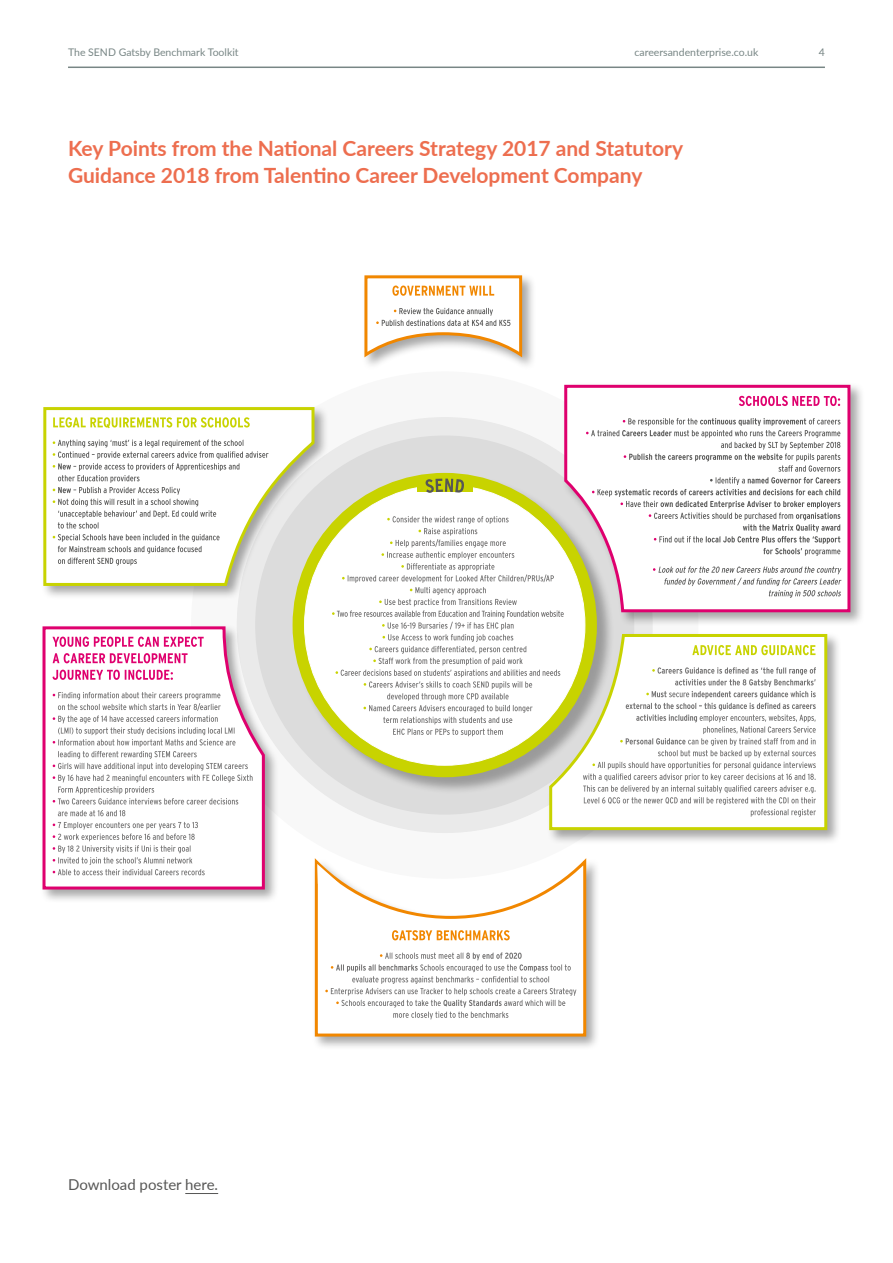
<style>
.page{position:relative;width:893px;height:1263px;background:#fff}
.page>*{position:absolute;margin:0;border:0;box-sizing:border-box;transform-origin:0 0}
.t1{font:700 21px/27px "Lato";color:#ed6e4f}
.t2{font:15px "Lato";color:#575756}
.t3{font:10.5px "Lato";color:#788685}
</style>
<div class="page">
<svg style="left:191px;top:371px;width:507px;height:508px"></svg>
<div style="left:41px;top:404px;width:288px;height:196px;background:#000;opacity:.35"></div>
<svg style="left:42px;top:406px;width:275px;height:181px"></svg>
<div style="left:255px;top:435px;width:379px;height:380px;background:#dcdcdc;border-radius:50%"></div>
<div style="left:562px;top:382px;width:303px;height:245px;background:#000;opacity:.35"></div>
<svg style="left:563px;top:383px;width:289px;height:231px"></svg>
<div style="left:293px;top:473px;width:321px;height:321px;background:#000;opacity:.3"></div>
<div style="left:293px;top:473px;width:304px;height:304px;border:45px solid #c8d300;border-radius:50%"></div>
<svg style="left:653px;top:566px;width:188px;height:32px"></svg>
<svg style="left:586px;top:418px;width:254px;height:138px"></svg>
<svg style="left:739px;top:396px;width:101px;height:10px"></svg>
<div style="left:362px;top:273px;width:174px;height:98px;background:#000;opacity:.35"></div>
<div style="left:305px;top:485px;width:280px;height:280px;background:#fff;border-radius:50%"></div>
<svg style="left:332px;top:516px;width:232px;height:220px"></svg>
<div style="left:417px;top:479px;width:56px;height:13px;background:#c8d300"></div>
<svg style="left:363px;top:274px;width:162px;height:86px"></svg>
<svg style="left:53px;top:440px;width:215px;height:125px"></svg>
<svg style="left:53px;top:417px;width:197px;height:11px"></svg>
<div style="left:40px;top:624px;width:239px;height:280px;background:#000;opacity:.35"></div>
<svg style="left:41px;top:625px;width:226px;height:266px"></svg>
<svg style="left:53px;top:822px;width:152px;height:53px"></svg>
<svg style="left:58px;top:810px;width:67px;height:6px"></svg>
<svg style="left:53px;top:692px;width:200px;height:112px"></svg>
<svg style="left:52px;top:670px;width:121px;height:10px"></svg>
<svg style="left:53px;top:653px;width:135px;height:10px"></svg>
<svg style="left:52px;top:637px;width:152px;height:10px"></svg>
<div style="left:312px;top:857px;width:289px;height:194px;background:#000;opacity:.35"></div>
<svg style="left:312px;top:854px;width:276px;height:184px"></svg>
<svg style="left:325px;top:952px;width:251px;height:67px"></svg>
<svg style="left:392px;top:930px;width:118px;height:10px"></svg>
<div style="left:546px;top:631px;width:295px;height:213px;background:#000;opacity:.35"></div>
<svg style="left:548px;top:632px;width:281px;height:200px"></svg>
<svg style="left:583px;top:667px;width:233px;height:150px"></svg>
<svg style="left:692px;top:645px;width:123px;height:10px"></svg>
<svg style="left:425px;top:478px;width:39px;height:15px"></svg>
<svg style="left:317px;top:864px;width:23px;height:20px"></svg>
<hr style="left:185px;top:1193px;width:33px;height:1px;background:#575756">
<hr style="left:68px;top:67px;width:757px;height:1px;background:#788685">
<p class="t3" style="left:68px;top:44px;width:172px">The SEND Gatsby Benchmark Toolkit</p>
<p class="t3" style="left:634px;top:44px;width:125px">careersandenterprise.co.uk</p>
<p class="t3" style="left:819px;top:44px;width:8px">4</p>
<p class="t1" style="left:68px;top:134px;width:616px">Key Points from the National Careers Strategy 2017 and Statutory<br>Guidance 2018 from Talentino Career Development Company</p>
<p class="t2" style="left:68px;top:1174px;width:152px">Download poster here.</p>
</div>
